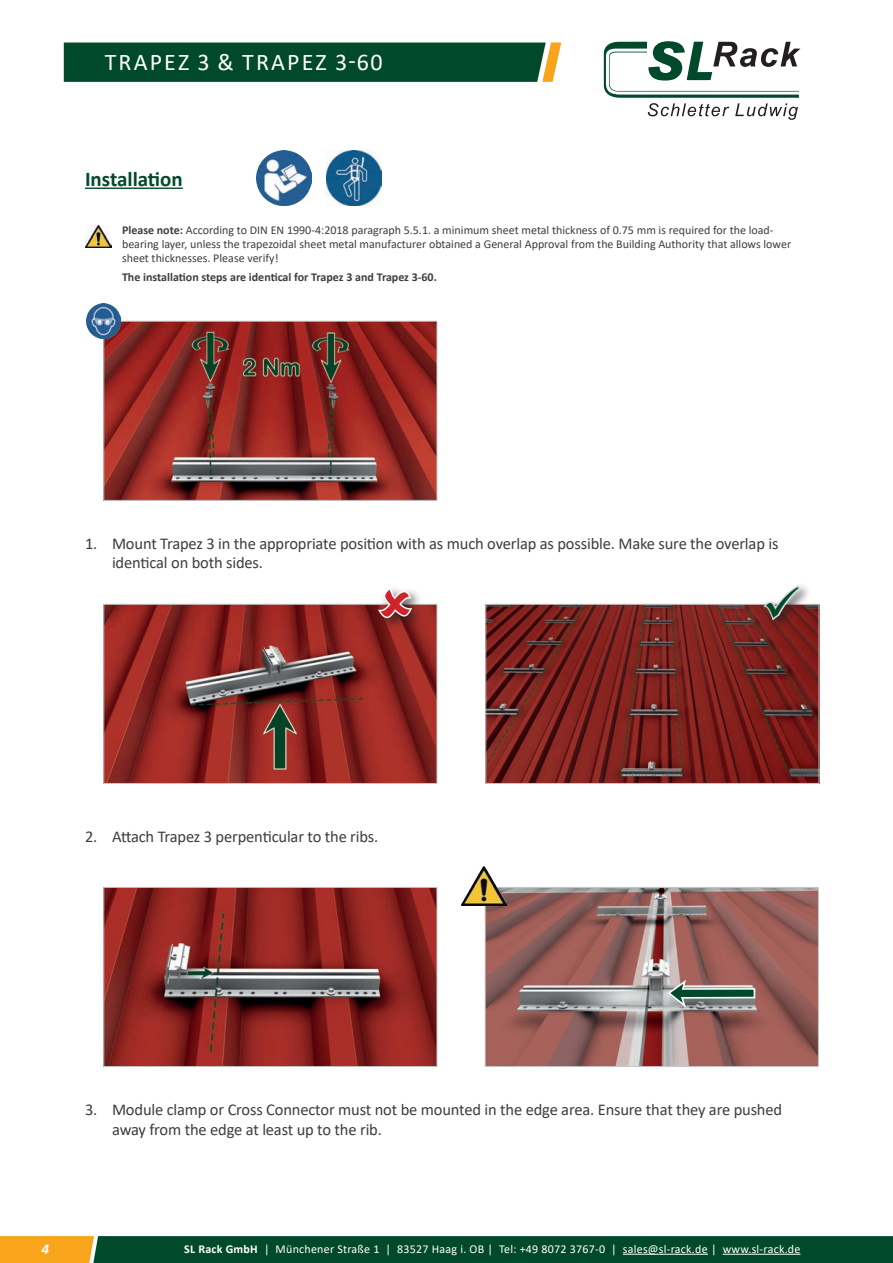
<style>
.page{position:relative;width:893px;height:1263px;background:#fff}
.page>*{position:absolute;margin:0;border:0;box-sizing:border-box;transform-origin:0 0}
.t1{font:24px "Calibri";letter-spacing:.09em;color:#fff}
.t2{font:700 21px "Calibri";color:#00492a}
.t3{font:16.5px/19.8px "Calibri";letter-spacing:-.01em;color:#3e3e3f}
.t4{font:italic 700 15px "Calibri";color:#fff}
.t5{font:12px/14.4px "Calibri";color:#3e3e3f}
.t6{font:12px "Calibri";letter-spacing:.02em;color:#fff}
.t7{font:700 12px "Calibri";color:#3e3e3f}
.s1{font-weight:700}
</style>
<div class="page">
<svg style="left:0;top:1236px;width:893px;height:27px;background:#1c542a"></svg>
<hr style="left:623px;top:1254px;width:85px;height:1px;background:#fff">
<hr style="left:723px;top:1254px;width:77px;height:1px;background:#fff">
<svg style="left:604px;top:41px;width:196px;height:79px"></svg>
<div style="left:64px;top:43px;width:497px;height:39px;background:#00492a"></div>
<hr style="left:85px;top:188px;width:98px;height:1px;background:#00492a">
<img style="left:85px;top:225px;width:26px;height:23px">
<img style="left:326px;top:150px;width:55px;height:55px">
<img style="left:256px;top:150px;width:55px;height:55px">
<img style="left:106px;top:323px;width:329px;height:176px">
<div style="left:104px;top:321px;width:333px;height:180px;border:1px solid #c7c8ca"></div>
<img style="left:106px;top:889px;width:329px;height:176px">
<div style="left:104px;top:887px;width:333px;height:180px;border:1px solid #c7c8ca"></div>
<img style="left:487px;top:889px;width:330px;height:176px">
<div style="left:485px;top:887px;width:334px;height:180px;border:1px solid #c7c8ca"></div>
<img style="left:488px;top:606px;width:329px;height:176px">
<div style="left:486px;top:604px;width:333px;height:180px;border:1px solid #c7c8ca"></div>
<img style="left:106px;top:606px;width:329px;height:176px">
<div style="left:104px;top:604px;width:333px;height:180px;border:1px solid #c7c8ca"></div>
<img style="left:462px;top:866px;width:45px;height:39px">
<img style="left:86px;top:304px;width:35px;height:34px">
<svg style="left:666px;top:978px;width:90px;height:32px;background:#878c84"></svg>
<div style="left:375px;top:584px;width:50px;height:48px;background:#231f20;opacity:.75"></div>
<div style="left:761px;top:582px;width:51px;height:50px;background:#231f20;opacity:.75"></div>
<svg style="left:381px;top:589px;width:29px;height:28px"></svg>
<svg style="left:766px;top:586px;width:33px;height:32px"></svg>
<h1 class="t1" style="left:105px;top:45px;width:279px">TRAPEZ 3 &amp; TRAPEZ 3-60</h1>
<p class="t2" style="left:85px;top:164px;width:99px">Installation</p>
<p class="t5" style="left:122px;top:222px;width:671px"><span class="s1">Please note:</span> According to DIN EN 1990-4:2018 paragraph 5.5.1. a minimum sheet metal thickness of 0.75 mm is required for the load&shy;bearing layer, unless the trapezoidal sheet metal manufacturer obtained a General Approval from the Building Authority that allows lower sheet thicknesses. Please verify!</p>
<p class="t7" style="left:122px;top:269px;width:316px">The installation steps are identical for Trapez 3 and Trapez 3-60.</p>
<p class="t3" style="left:112px;top:533px;width:668px;text-indent:-27px">1. Mount Trapez 3 in the appropriate position with as much overlap as possible. Make sure the overlap is identical on both sides.</p>
<p class="t3" style="left:85px;top:826px;width:295px">2. Attach Trapez 3 perpenticular to the ribs.</p>
<p class="t3" style="left:112px;top:1099px;width:672px;text-indent:-27px">3. Module clamp or Cross Connector must not be mounted in the edge area. Ensure that they are pushed away from the edge at least up to the rib.</p>
<p class="t4" style="left:41px;top:1238px;width:9px">4</p>
<p class="t6" style="left:184px;top:1240px;width:618px"><span class="s1">SL Rack GmbH</span> | Münchener Straße 1 | 83527 Haag i. OB | Tel: +49 8072 3767-0 | sales@sl-rack.de | www.sl-rack.de</p>
</div>
